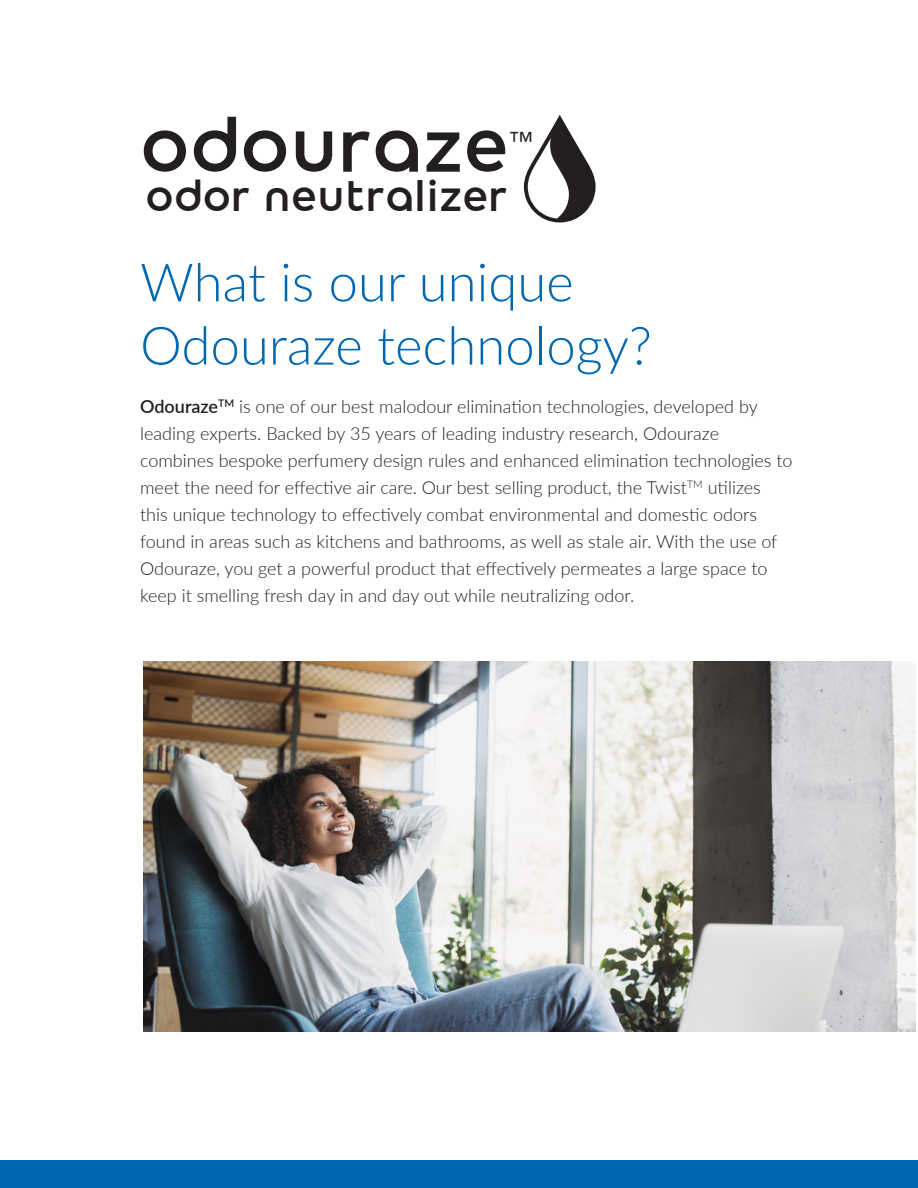
<style>
.page{position:relative;width:918px;height:1188px;background:#fff}
.page>*{position:absolute;margin:0;border:0;box-sizing:border-box;transform-origin:0 0}
.t1{font:81.15px "Bobelo";color:#231f20}
.t2{font:300 52.65px/63.3px "Lato";color:#0068b2}
.t3{font:46.5px "Bobelo";color:#231f20}
.t4{font:24.3px "Avenir";color:#231f20}
.t5{font:300 18px/27px "Lato";color:#231f20}
.s1{font-weight:600}
</style>
<div class="page">
<div style="left:0;top:1160px;width:918px;height:28px;background:#0068b2"></div>
<img style="left:144px;top:661px;width:772px;height:371px">
<svg style="left:524px;top:115px;width:72px;height:108px"></svg>
<h1 class="t1" style="left:140px;top:91px;width:370px">Odouraze</h1>
<h3 class="t4" style="left:509px;top:121px;width:26px">™</h3>
<h3 class="t3" style="left:145px;top:164px;width:365px">odor neutralizer</h3>
<h2 class="t2" style="left:140px;top:249px;width:513px">What is our unique<br>Odouraze technology?</h2>
<p class="t5" style="left:140px;top:392px;width:654px"><span class="s1">Odouraze</span><sup>TM</sup> is one of our best malodour elimination technologies, developed by leading experts. Backed by 35 years of leading industry research, Odouraze combines bespoke perfumery design rules and enhanced elimination technologies to meet the need for effective air care. Our best selling product, the Twist<sup>TM</sup> utilizes this unique technology to effectively combat environmental and domestic odors found in areas such as kitchens and bathrooms, as well as stale air. With the use of Odouraze, you get a powerful product that effectively permeates a large space to keep it smelling fresh day in and day out while neutralizing odor.</p>
</div>
